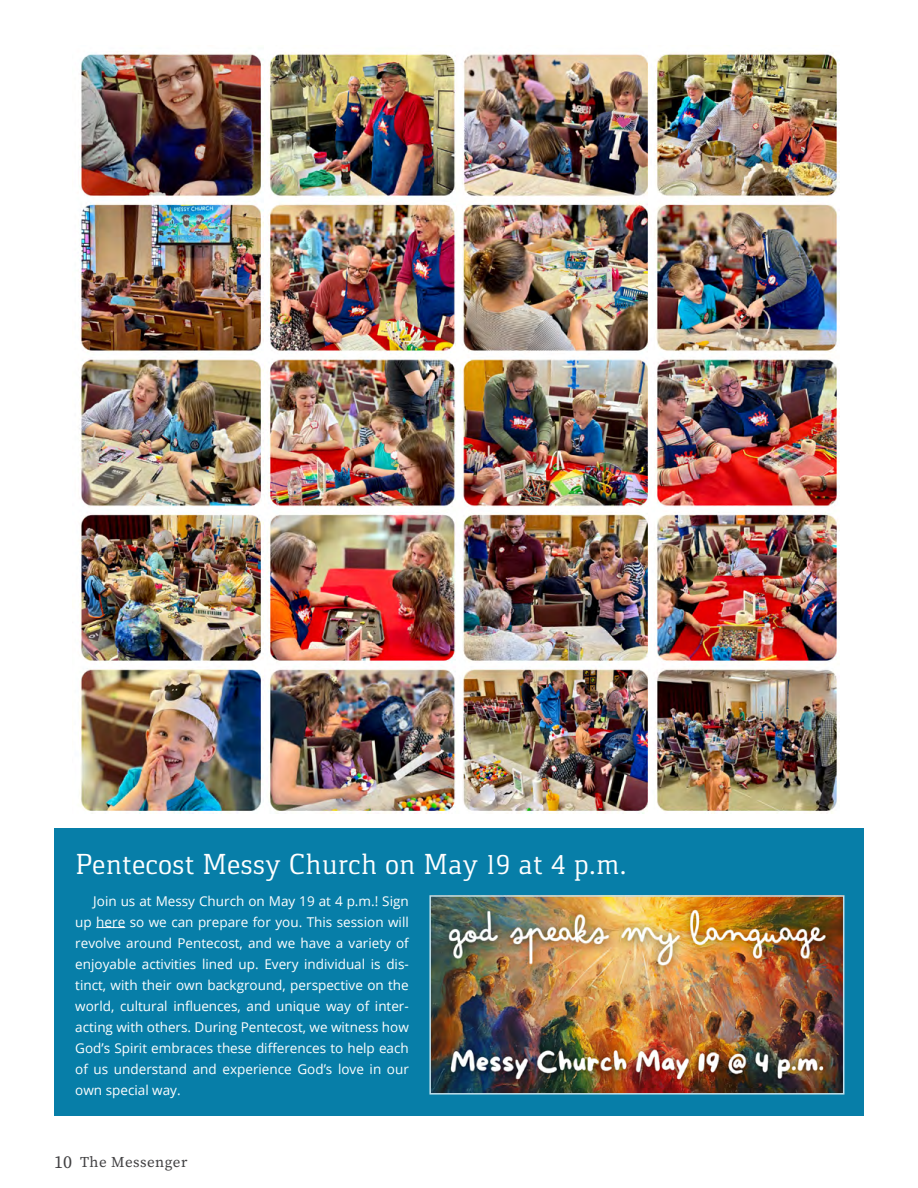
<style>
.page{position:relative;width:918px;height:1188px;background:#fff}
.page>*{position:absolute;margin:0;border:0;box-sizing:border-box;transform-origin:0 0}
.t1{font:30px "Gaspar";color:#fff}
.t2{font:15px "Source Serif Pro";letter-spacing:.03em;color:#414042}
.t3{font:13.5px/21px "Open Sans";color:#fff;text-align:justify}
.s1{font-size:18px}
</style>
<div class="page">
<div style="left:54px;top:828px;width:810px;height:288px;background:#077ea8"></div>
<img style="left:432px;top:898px;width:409px;height:194px">
<div style="left:429px;top:895px;width:415px;height:200px;border:2px solid #c0e1ed"></div>
<svg style="left:96px;top:927px;width:29px;height:1px"></svg>
<img style="left:79px;top:51px;width:761px;height:763px">
<h1 class="t1" style="left:75px;top:847px;width:553px">Pentecost Messy Church on May 19 at 4 p.m.</h1>
<p class="t3" style="left:75px;top:890px;width:335px;text-indent:18px">Join us at Messy Church on May 19 at 4 p.m.! Sign up here so we can prepare for you. This session will revolve around Pentecost, and we have a variety of enjoyable activities lined up. Every individual is dis&shy;tinct, with their own background, perspective on the world, cultural influences, and unique way of inter&shy;acting with others. During Pentecost, we witness how God’s Spirit embraces these differences to help each of us understand and experience God’s love in our own special way.</p>
<p class="t2" style="left:54px;top:1152px;width:135px"><span class="s1">10</span> The Messenger</p>
</div>
